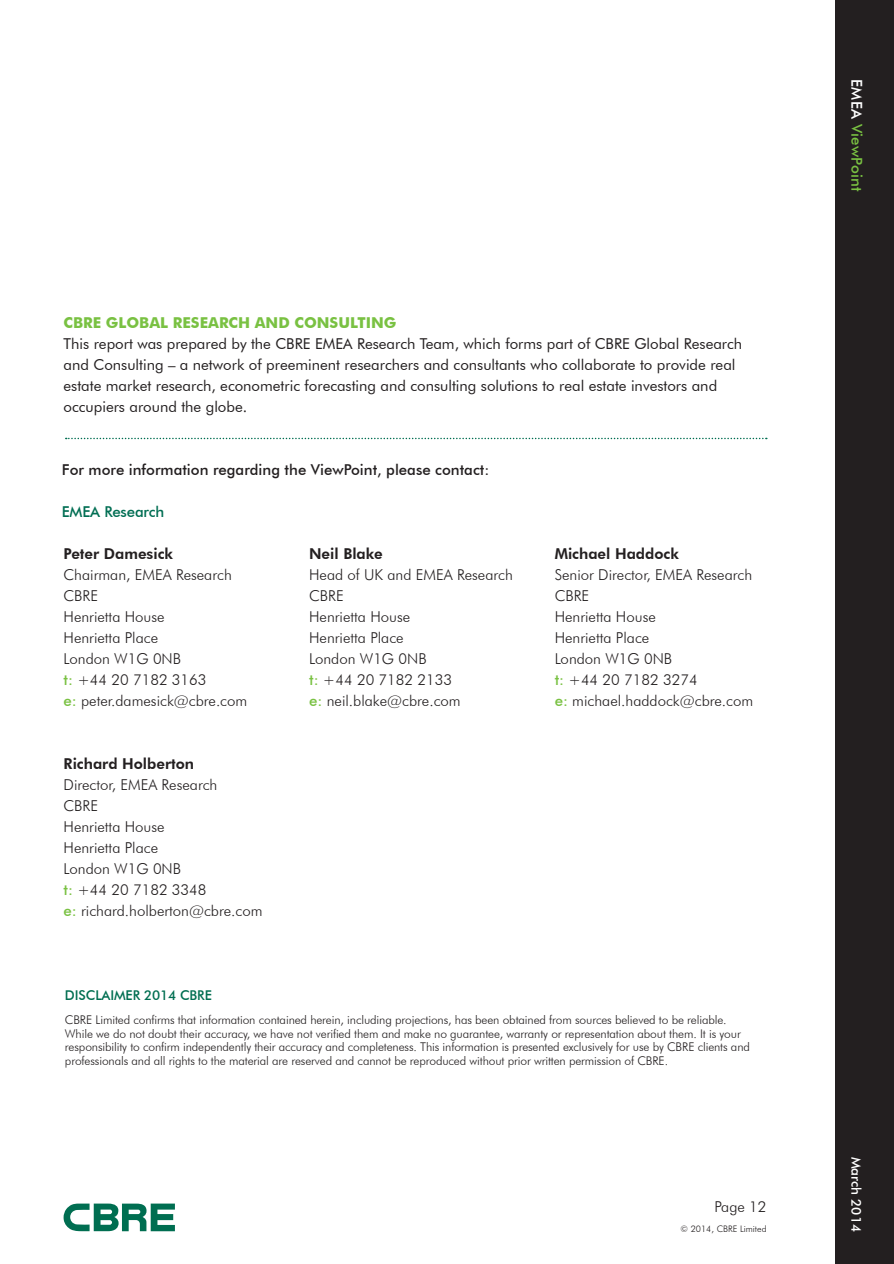
<style>
.page{position:relative;width:894px;height:1264px;background:#fff}
.page>*{position:absolute;margin:0;border:0;box-sizing:border-box;transform-origin:0 0}
.NEW_BODY_TEXT{font:300 15px/21px "Futura BT";color:#231f20}
.t1{font:15px/21px "Futura BT";color:#231f20}
.NEW_BODY_TEXT-2{font:500 15px "Futura BT";color:#231f20}
.t2{font:700 15px "Futura BT";color:#79c142}
.t3{font:500 15px "Futura BT";color:#79c142}
.NEW_BODY_TEXT-3{font:500 15px "Futura BT";letter-spacing:-.01em;color:#006e53}
.t4{font:500 13.5px "Futura BT";letter-spacing:-.01em;color:#006e51}
.t5{font:500 13.5px "Futura BT";color:#fff}
.t6{font:300 12px/13.5px "Futura BT";letter-spacing:-.01em;color:#231f20}
.t7{font:300 9px "Futura BT";color:#231f20}
.s1{font-weight:800}
.s2{font-weight:500;color:#79c142}
.s3{color:#fff}
</style>
<div class="page">
<svg style="left:64px;top:1204px;width:111px;height:27px"></svg>
<div style="left:835px;top:0;width:59px;height:1264px;background:#231f20"></div>
<svg style="left:66px;top:438px;width:701px;height:1px"></svg>
<p class="t2" style="left:64px;top:314px;width:335px">CBRE GLOBAL RESEARCH AND CONSULTING</p>
<p class="t1" style="left:64px;top:333px;width:680px">This report was prepared by the CBRE EMEA Research Team, which forms part of CBRE Global Research and Consulting – a network of preeminent researchers and consultants who collaborate to provide real estate market research, econometric forecasting and consulting solutions to real estate investors and occupiers around the globe.</p>
<p class="NEW_BODY_TEXT-2" style="left:62px;top:461px;width:429px">For more information regarding the ViewPoint, please contact:</p>
<p class="NEW_BODY_TEXT-3" style="left:62px;top:503px;width:104px">EMEA Research</p>
<p class="NEW_BODY_TEXT" style="left:64px;top:543px;width:170px"><span class="s1">Peter Damesick<br></span>Chairman, EMEA Research</p>
<p class="NEW_BODY_TEXT" style="left:64px;top:585px;width:36px">CBRE</p>
<p class="NEW_BODY_TEXT" style="left:64px;top:606px;width:103px">Henrietta House</p>
<p class="NEW_BODY_TEXT" style="left:64px;top:627px;width:119px">Henrietta Place<br>London W1G 0NB</p>
<p class="NEW_BODY_TEXT" style="left:64px;top:669px;width:185px"><span class="s2">t:</span> +44 20 7182 3163<br><span class="s2">e:</span> peter.damesick@cbre.com</p>
<p class="NEW_BODY_TEXT" style="left:64px;top:753px;width:155px"><span class="s1">Richard Holberton<br></span>Director, EMEA Research</p>
<p class="NEW_BODY_TEXT" style="left:64px;top:795px;width:36px">CBRE</p>
<p class="NEW_BODY_TEXT" style="left:64px;top:816px;width:103px">Henrietta House</p>
<p class="NEW_BODY_TEXT" style="left:64px;top:837px;width:119px">Henrietta Place<br>London W1G 0NB</p>
<p class="NEW_BODY_TEXT" style="left:64px;top:879px;width:201px"><span class="s2">t:</span> +44 20 7182 3348<br><span class="s2">e:</span> richard.holberton@cbre.com</p>
<p class="NEW_BODY_TEXT" style="left:309px;top:543px;width:205px"><span class="s1">Neil Blake<br></span>Head of UK and EMEA Research</p>
<p class="NEW_BODY_TEXT" style="left:309px;top:585px;width:36px">CBRE</p>
<p class="NEW_BODY_TEXT" style="left:309px;top:606px;width:103px">Henrietta House</p>
<p class="NEW_BODY_TEXT" style="left:309px;top:627px;width:119px">Henrietta Place<br>London W1G 0NB</p>
<p class="NEW_BODY_TEXT" style="left:309px;top:669px;width:153px"><span class="s2">t:</span> +44 20 7182 2133 <span class="s2">e:</span> neil.blake@cbre.com</p>
<p class="NEW_BODY_TEXT" style="left:555px;top:543px;width:199px"><span class="s1">Michael Haddock<br></span>Senior Director, EMEA Research</p>
<p class="NEW_BODY_TEXT" style="left:555px;top:585px;width:36px">CBRE</p>
<p class="NEW_BODY_TEXT" style="left:555px;top:606px;width:103px">Henrietta House</p>
<p class="NEW_BODY_TEXT" style="left:555px;top:627px;width:119px">Henrietta Place<br>London W1G 0NB</p>
<p class="NEW_BODY_TEXT" style="left:555px;top:669px;width:200px"><span class="s2">t:</span> +44 20 7182 3274<br><span class="s2">e:</span> michael.haddock@cbre.com</p>
<p class="t4" style="left:65px;top:987px;width:148px">DISCLAIMER 2014 CBRE</p>
<p class="t6" style="left:65px;top:1013px;width:686px">CBRE Limited confirms that information contained herein, including projections, has been obtained from sources believed to be reliable.<br>While we do not doubt their accuracy, we have not verified them and make no guarantee, warranty or representation about them. It is your responsibility to confirm independently their accuracy and completeness. This information is presented exclusively for use by CBRE clients and professionals and all rights to the material are reserved and cannot be reproduced without prior written permission of CBRE.</p>
<p class="NEW_BODY_TEXT" style="left:715px;top:1196px;width:53px">Page 12</p>
<p class="t7" style="left:681px;top:1223px;width:87px">© 2014, CBRE Limited</p>
<p class="t3" style="left:866px;top:79px;width:114px;rotate:90deg"><span class="s3">EMEA</span> ViewPoint</p>
<p class="t5" style="left:865px;top:1157px;width:77px;rotate:90deg">March 2014</p>
</div>
